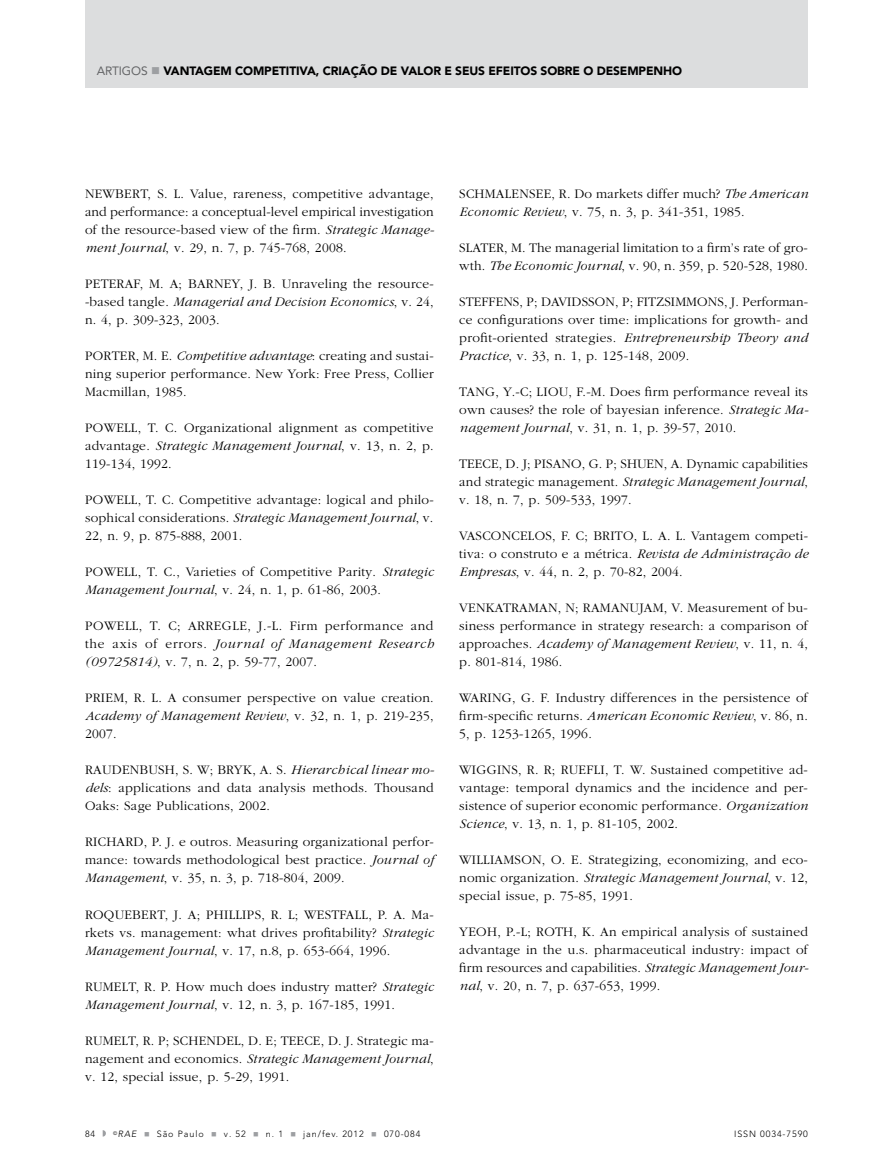
<style>
.page{position:relative;width:893px;height:1170px;background:#fff}
.page>*{position:absolute;margin:0;border:0;box-sizing:border-box;transform-origin:0 0}
.t1{font:300 13.5px/18px "Garamond";letter-spacing:.02em;color:#000;text-align:justify}
.t2{font:900 12px "Avenir LT Std";letter-spacing:-.01em;color:#000}
.t3{font:300 9px "Avenir LT Std";letter-spacing:.1em;color:#000}
.s1{font-weight:400;color:#636466}
.s2{color:#9d9fa2}
.s3{font-style:italic}
</style>
<div class="page">
<svg style="left:103px;top:1130px;width:3px;height:6px"></svg>
<div style="left:85px;top:0;width:723px;height:87px;background:#dcddde"></div>
<p class="t2" style="left:97px;top:64px;width:313px"><span class="s1">ARTIGOS</span> <span class="s2">■</span> VANTAGEM COMPETITIVA, CRIAÇÃO DE VAL</p>
<p class="t2" style="left:423px;top:64px;width:260px">OR E SEUS EFEITOS SOBRE O DESEMPENHO</p>
<p class="t1" style="left:85px;top:185px;width:351px">NEWBERT, S. L. Value, rareness, competitive advantage, and performance: a conceptual-level empirical investigation of the resource-based view of the firm. <span class="s3">Strategic Manage&shy;ment Journal</span>, v. 29, n. 7, p. 745-768, 2008.</p>
<p class="t1" style="left:85px;top:275px;width:350px">PETERAF, M. A; BARNEY, J. B. Unraveling the resource--based tangle. <span class="s3">Managerial and Decision Economics</span>, v. 24, n. 4, p. 309-323, 2003.</p>
<p class="t1" style="left:85px;top:347px;width:350px">PORTER, M. E. <span class="s3">Competitive advantage</span>: creating and sustai&shy;ning superior performance. New York: Free Press, Collier Macmillan, 1985.</p>
<p class="t1" style="left:85px;top:419px;width:350px">POWELL, T. C. Organizational alignment as competitive advantage. <span class="s3">Strategic Management Journal</span>, v. 13, n. 2, p.<br>119-134, 1992.</p>
<p class="t1" style="left:85px;top:491px;width:350px">POWELL, T. C. Competitive advantage: logical and philo&shy;sophical considerations. <span class="s3">Strategic Management Journal</span>, v.<br>22, n. 9, p. 875-888, 2001.</p>
<p class="t1" style="left:85px;top:563px;width:350px">POWELL, T. C., Varieties of Competitive Parity. <span class="s3">Strategic<br>Management Journal</span>, v. 24, n. 1, p. 61-86, 2003.</p>
<p class="t1" style="left:85px;top:617px;width:350px">POWELL, T. C; ARREGLE, J.-L. Firm performance and the axis of errors. <span class="s3">Journal of Management Research (09725814)</span>, v. 7, n. 2, p. 59-77, 2007.</p>
<p class="t1" style="left:85px;top:689px;width:350px">PRIEM, R. L. A consumer perspective on value creation.<br><span class="s3">Academy of Management Review</span>, v. 32, n. 1, p. 219-235, 2007.</p>
<p class="t1" style="left:85px;top:761px;width:351px">RAUDENBUSH, S. W; BRYK, A. S. <span class="s3">Hierarchical linear mo&shy;dels</span>: applications and data analysis methods. Thousand Oaks: Sage Publications, 2002.</p>
<p class="t1" style="left:85px;top:833px;width:350px">RICHARD, P. J. e outros. Measuring organizational perfor&shy;mance: towards methodological best practice. <span class="s3">Journal of Management</span>, v. 35, n. 3, p. 718-804, 2009.</p>
<p class="t1" style="left:85px;top:905px;width:350px">ROQUEBERT, J. A; PHILLIPS, R. L; WESTFALL, P. A. Ma&shy;rkets vs. management: what drives profitability? <span class="s3">Strategic Management Journal</span>, v. 17, n.8, p. 653-664, 1996.</p>
<p class="t1" style="left:85px;top:977px;width:350px">RUMELT, R. P. How much does industry matter? <span class="s3">Strategic<br>Management Journal</span>, v. 12, n. 3, p. 167-185, 1991.</p>
<p class="t1" style="left:85px;top:1031px;width:350px">RUMELT, R. P; SCHENDEL, D. E; TEECE, D. J. Strategic ma&shy;nagement and economics. <span class="s3">Strategic Management Journal</span>, v. 12, special issue, p. 5-29, 1991.</p>
<p class="t1" style="left:459px;top:185px;width:350px">SCHMALENSEE, R. Do markets differ much? <span class="s3">The American<br>Economic Review</span>, v. 75, n. 3, p. 341-351, 1985.</p>
<p class="t1" style="left:459px;top:239px;width:350px">SLATER, M. The managerial limitation to a firm’s rate of gro&shy;wth. <span class="s3">The Economic Journal</span>, v. 90, n. 359, p. 520-528, 1980.</p>
<p class="t1" style="left:459px;top:293px;width:350px">STEFFENS, P; DAVIDSSON, P; FITZSIMMONS, J. Performan&shy;ce configurations over time: implications for growth- and profit-oriented strategies. <span class="s3">Entrepreneurship Theory and Practice</span>, v. 33, n. 1, p. 125-148, 2009.</p>
<p class="t1" style="left:459px;top:383px;width:351px">TANG, Y.-C; LIOU, F.-M. Does firm performance reveal its own causes? the role of bayesian inference. <span class="s3">Strategic Ma&shy;nagement Journal</span>, v. 31, n. 1, p. 39-57, 2010.</p>
<p class="t1" style="left:459px;top:455px;width:350px">TEECE, D. J; PISANO, G. P; SHUEN, A. Dynamic capabilities and strategic management. <span class="s3">Strategic Management Journal</span>, v. 18, n. 7, p. 509-533, 1997.</p>
<p class="t1" style="left:459px;top:527px;width:350px">VASCONCELOS, F. C; BRITO, L. A. L. Vantagem competi&shy;tiva: o construto e a métrica. <span class="s3">Revista de Administração de Empresas</span>, v. 44, n. 2, p. 70-82, 2004.</p>
<p class="t1" style="left:459px;top:599px;width:350px">VENKATRAMAN, N; RAMANUJAM, V. Measurement of bu&shy;siness performance in strategy research: a comparison of approaches. <span class="s3">Academy of Management Review</span>, v. 11, n. 4, p. 801-814, 1986.</p>
<p class="t1" style="left:459px;top:689px;width:350px">WARING, G. F. Industry differences in the persistence of firm-specific returns. <span class="s3">American Economic Review</span>, v. 86, n.<br>5, p. 1253-1265, 1996.</p>
<p class="t1" style="left:459px;top:761px;width:350px">WIGGINS, R. R; RUEFLI, T. W. Sustained competitive ad&shy;vantage: temporal dynamics and the incidence and per&shy;sistence of superior economic performance. <span class="s3">Organization Science</span>, v. 13, n. 1, p. 81-105, 2002.</p>
<p class="t1" style="left:459px;top:851px;width:350px">WILLIAMSON, O. E. Strategizing, economizing, and eco&shy;nomic organization. <span class="s3">Strategic Management Journal</span>, v. 12, special issue, p. 75-85, 1991.</p>
<p class="t1" style="left:459px;top:923px;width:351px">YEOH, P.-L; ROTH, K. An empirical analysis of sustained advantage in the u.s. pharmaceutical industry: impact of firm resources and capabilities. <span class="s3">Strategic Management Jour&shy;nal</span>, v. 20, n. 7, p. 637-653, 1999.</p>
<p class="t3" style="left:85px;top:1128px;width:12px">84</p>
<p class="t3" style="left:113px;top:1128px;width:309px"><sup>©</sup><span class="s3">RAE</span> <span class="s2">■</span> São Paulo <span class="s2">■</span> v. 52 <span class="s2">■</span> n. 1 <span class="s2">■</span> jan/fev. 2012 <span class="s2">■</span> 070-084</p>
<p class="t3" style="left:734px;top:1128px;width:75px">ISSN 0034-7590</p>
</div>
